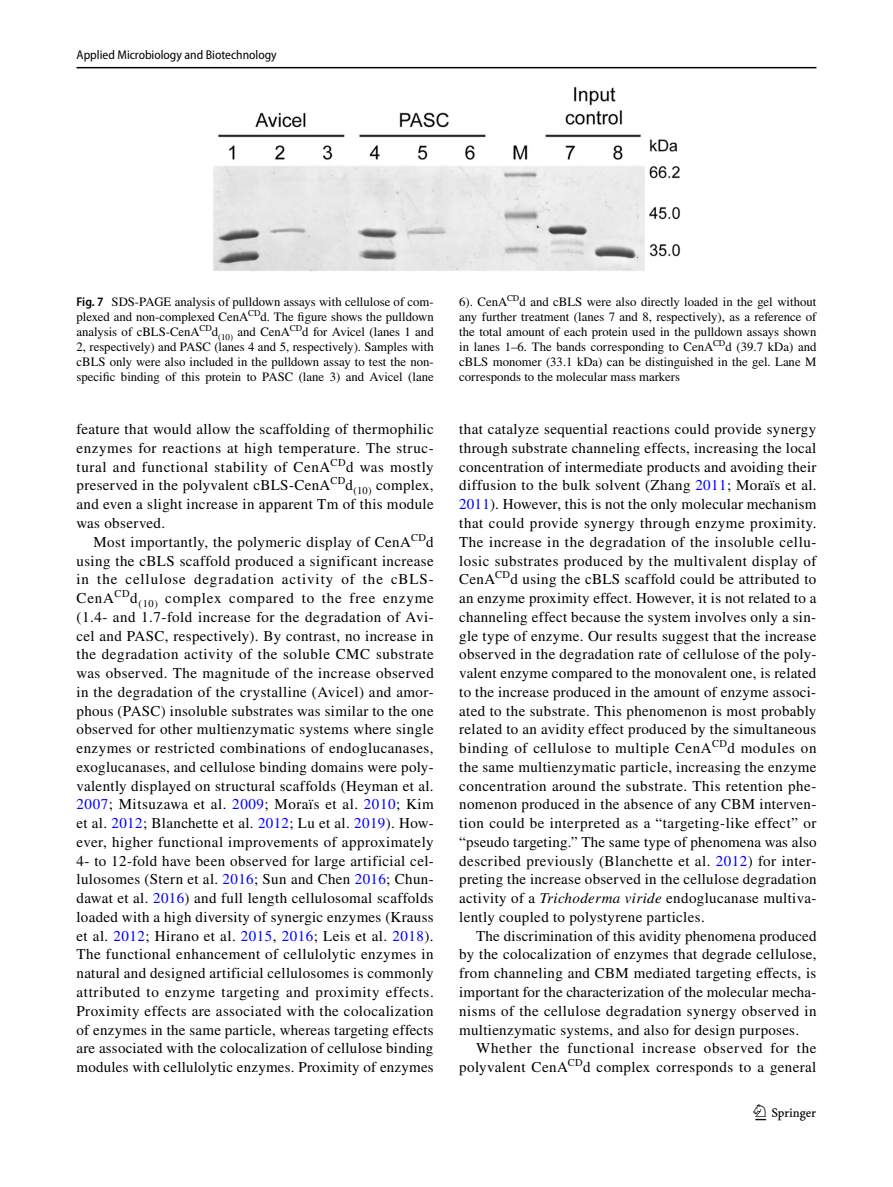
<style>
.page{position:relative;width:893px;height:1187px;background:#fff}
.page>*{position:absolute;margin:0;border:0;box-sizing:border-box;transform-origin:0 0}
.t1{font:22.5px "Springnew Regular 3";color:#000}
.t2{font:15px/18.8px "STIX";letter-spacing:.025em;color:#000;text-align:justify}
.t3{font:12.75px/15px "STIX";color:#000;text-align:justify}
.t4{font:semi-condensed 12.75px "Myriad Pro";color:#000}
.s1{font-family:"Myriad Pro";font-weight:600;font-stretch:semi-condensed}
.s2{color:#00f}
.s3{font-style:italic}
</style>
<div class="page">
<hr style="left:77px;top:67px;width:739px;height:1px;background:#000">
<img style="left:213px;top:87px;width:467px;height:184px">
<p class="t4" style="left:77px;top:48px;width:202px">Applied Microbiology and Biotechnology</p>
<p class="t3" style="left:77px;top:295px;width:359px"><span class="s1">Fig. 7</span> SDS-PAGE analysis of pulldown assays with cellulose of com&shy;plexed and non-complexed CenA<sup>CD</sup>d. The figure shows the pulldown analysis of cBLS-CenA<sup>CD</sup>d<sub>(10)</sub> and CenA<sup>CD</sup>d for Avicel (lanes 1 and 2, respectively) and PASC (lanes 4 and 5, respectively). Samples with cBLS only were also included in the pulldown assay to test the non&shy;specific binding of this protein to PASC (lane 3) and Avicel (lane</p>
<p class="t3" style="left:459px;top:295px;width:359px">6). CenA<sup>CD</sup>d and cBLS were also directly loaded in the gel without any further treatment (lanes 7 and 8, respectively), as a reference of the total amount of each protein used in the pulldown assays shown in lanes 1–6. The bands corresponding to CenA<sup>CD</sup>d (39.7 kDa) and cBLS monomer (33.1 kDa) can be distinguished in the gel. Lane M corresponds to the molecular mass markers</p>
<p class="t2" style="left:77px;top:421px;width:359px">feature that would allow the scaffolding of thermophilic enzymes for reactions at high temperature. The struc&shy;tural and functional stability of CenA<sup>CD</sup>d was mostly preserved in the polyvalent cBLS-CenA<sup>CD</sup>d<sub>(10)</sub> complex, and even a slight increase in apparent Tm of this module was observed.</p>
<p class="t2" style="left:77px;top:533px;width:359px;text-indent:17px">Most importantly, the polymeric display of CenA<sup>CD</sup>d using the cBLS scaffold produced a significant increase in the cellulose degradation activity of the cBLS-CenA<sup>CD</sup>d<sub>(10)</sub> complex compared to the free enzyme (1.4- and 1.7-fold increase for the degradation of Avi&shy;cel and PASC, respectively). By contrast, no increase in the degradation activity of the soluble CMC substrate was observed. The magnitude of the increase observed in the degradation of the crystalline (Avicel) and amor&shy;phous (PASC) insoluble substrates was similar to the one observed for other multienzymatic systems where single enzymes or restricted combinations of endoglucanases, exoglucanases, and cellulose binding domains were poly&shy;valently displayed on structural scaffolds (Heyman et al.<br><span class="s2">2007</span>; Mitsuzawa et al. <span class="s2">2009</span>; Moraïs et al. <span class="s2">2010</span>; Kim et al. <span class="s2">2012</span>; Blanchette et al. <span class="s2">2012</span>; Lu et al. <span class="s2">2019</span>). How&shy;ever, higher functional improvements of approximately 4- to 12-fold have been observed for large artificial cel&shy;lulosomes (Stern et al. <span class="s2">2016</span>; Sun and Chen <span class="s2">2016</span>; Chun&shy;dawat et al. <span class="s2">2016</span>) and full length cellulosomal scaffolds loaded with a high diversity of synergic enzymes (Krauss et al. <span class="s2">2012</span>; Hirano et al. <span class="s2">2015</span>, <span class="s2">2016</span>; Leis et al. <span class="s2">2018</span>).<br>The functional enhancement of cellulolytic enzymes in natural and designed artificial cellulosomes is commonly attributed to enzyme targeting and proximity effects.<br>Proximity effects are associated with the colocalization of enzymes in the same particle, whereas targeting effects are associated with the colocalization of cellulose binding modules with cellulolytic enzymes. Proximity of enzymes</p>
<p class="t2" style="left:459px;top:421px;width:359px">that catalyze sequential reactions could provide synergy through substrate channeling effects, increasing the local concentration of intermediate products and avoiding their diffusion to the bulk solvent (Zhang <span class="s2">2011</span>; Moraïs et al.<br><span class="s2">2011</span>). However, this is not the only molecular mechanism that could provide synergy through enzyme proximity.<br>The increase in the degradation of the insoluble cellu&shy;losic substrates produced by the multivalent display of CenA<sup>CD</sup>d using the cBLS scaffold could be attributed to an enzyme proximity effect. However, it is not related to a channeling effect because the system involves only a sin&shy;gle type of enzyme. Our results suggest that the increase observed in the degradation rate of cellulose of the poly&shy;valent enzyme compared to the monovalent one, is related to the increase produced in the amount of enzyme associ&shy;ated to the substrate. This phenomenon is most probably related to an avidity effect produced by the simultaneous binding of cellulose to multiple CenA<sup>CD</sup>d modules on the same multienzymatic particle, increasing the enzyme concentration around the substrate. This retention phe&shy;nomenon produced in the absence of any CBM interven&shy;tion could be interpreted as a “targeting-like effect” or “pseudo targeting.” The same type of phenomena was also described previously (Blanchette et al. <span class="s2">2012</span>) for inter&shy;preting the increase observed in the cellulose degradation activity of a <span class="s3">Trichoderma viride</span> endoglucanase multiva&shy;lently coupled to polystyrene particles.</p>
<p class="t2" style="left:459px;top:927px;width:359px;text-indent:17px">The discrimination of this avidity phenomena produced by the colocalization of enzymes that degrade cellulose, from channeling and CBM mediated targeting effects, is important for the characterization of the molecular mecha&shy;nisms of the cellulose degradation synergy observed in multienzymatic systems, and also for design purposes.</p>
<p class="t2" style="left:459px;top:1039px;width:359px;text-align:right">Whether the functional increase observed for the polyvalent CenA<sup>CD</sup>d complex corresponds to a general</p>
<h1 class="t1" style="left:755px;top:1104px;width:62px">1 3</h1>
</div>
